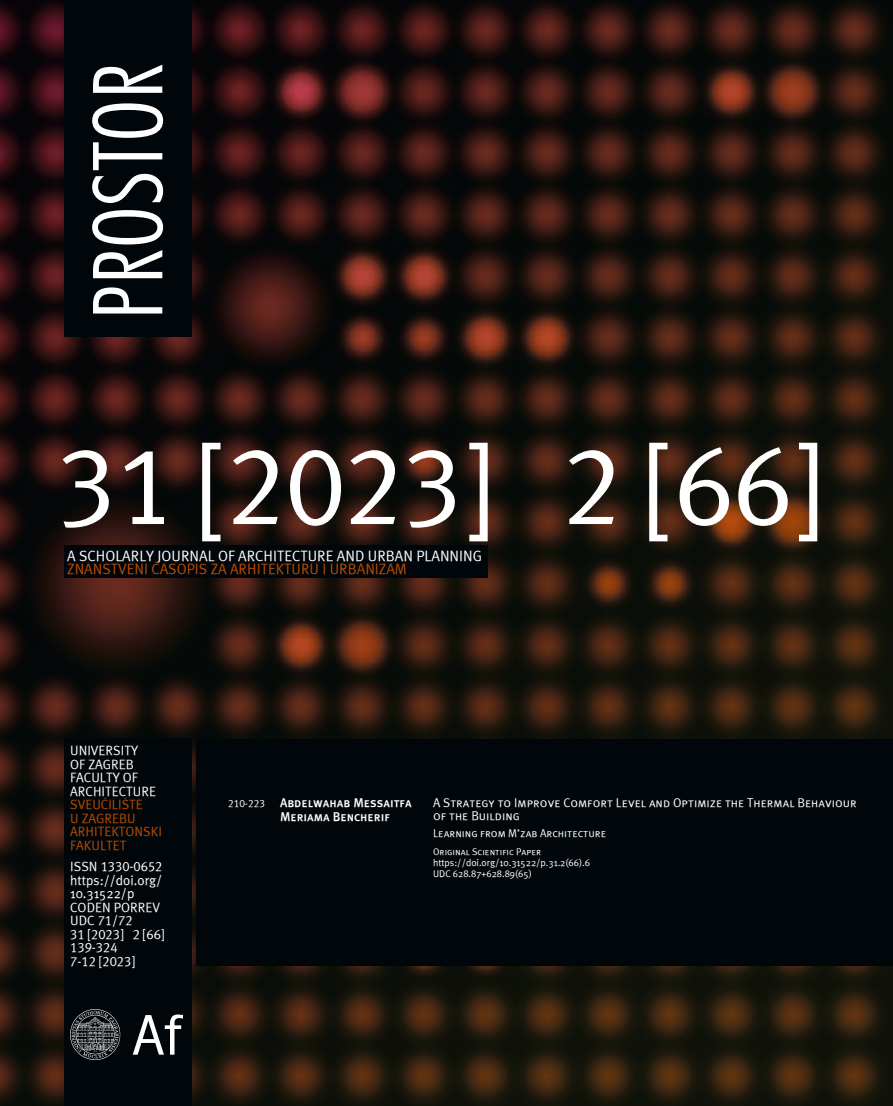
<style>
.page{position:relative;width:893px;height:1106px;background:#fff}
.page>*{position:absolute;margin:0;border:0;box-sizing:border-box;transform-origin:0 0}
.t1{font:111px "Meta Caps";letter-spacing:-.005em;color:#fff}
.t2{font:300 condensed 97.2px "A Futura";color:#fff}
.t3{font:15px "Meta Caps";color:#fff}
.t4{font:15px "Meta Caps";color:#b94c00}
.t5{font:13.5px/13.5px "Meta Caps";color:#fff}
.t6{font:13.5px/13.5px "Meta Caps";color:#b94c00}
.t7{font:13.5px/13.5px "Meta";color:#fff}
.t8{font:12.75px/13.5px "Meta Caps";color:#fff}
.t9{font:500 12.75px/14.2px "Meta Caps";color:#fff}
.t10{font:11.25px "Meta Caps";color:#fff}
.t11{font:9.75px/11.2px "Meta";color:#fff}
.t12{font:9.75px "Meta Caps";color:#fff}
.s1{font-weight:400;font-size:10.5px}
</style>
<div class="page">
<img style="left:0;top:0;width:893px;height:1106px">
<div style="left:197px;top:739px;width:696px;height:226px;background:#00060a"></div>
<div style="left:64px;top:545px;width:424px;height:33px;background:#00060a"></div>
<div style="left:64px;top:739px;width:127px;height:367px;background:#00060a"></div>
<div style="left:64px;top:0;width:127px;height:336px;background:#00060a"></div>
<img style="left:70px;top:1009px;width:113px;height:50px">
<h2 class="t2" style="left:69px;top:320px;width:259px;rotate:-90deg">PROSTOR</h2>
<h1 class="t1" style="left:57px;top:414px;width:765px">31 [2023] 2 [66]</h1>
<p class="t3" style="left:67px;top:546px;width:416px">A SCHOLARLY JOURNAL OF ARCHITECTURE AND URBAN PLANNING</p>
<p class="t4" style="left:67px;top:559px;width:341px">ZNANSTVENI ÈASOPIS ZA ARHITEKTURU I URBANIZAM</p>
<p class="t5" style="left:70px;top:743px;width:87px">UNIVERSITY<br>OF ZAGREB<br>FACULTY OF<br>ARCHITECTURE</p>
<p class="t6" style="left:70px;top:797px;width:93px">SVEUÈILIŠTE<br>U ZAGREBU<br>ARHITEKTONSKI<br>FAKULTET</p>
<p class="t5" style="left:70px;top:859px;width:94px">ISSN 1330-0652</p>
<p class="t7" style="left:70px;top:873px;width:94px">https://doi.org/<br>10.31522/p</p>
<p class="t5" style="left:70px;top:900px;width:96px">CODEN PORREV<br>UDC 71/72<br>31 [2023] 2 [66]<br>139-324<br>7-12 [2023]</p>
<p class="t9" style="left:280px;top:795px;width:133px;text-indent:-52px"><span class="s1">210-223</span> Abdelwahab Messaitfa<br>Meriama Bencherif</p>
<p class="t8" style="left:433px;top:795px;width:425px">A Strategy to Improve Comfort Level and Optimize the Thermal Behaviour of the Building</p>
<p class="t10" style="left:433px;top:826px;width:175px">Learning from M’zab Architecture</p>
<p class="t12" style="left:433px;top:845px;width:110px">Original Scientific Paper</p>
<p class="t11" style="left:433px;top:857px;width:158px">https://doi.org/10.31522/p.31.2(66).6<br>UDC 628.87+628.89(65)</p>
</div>
